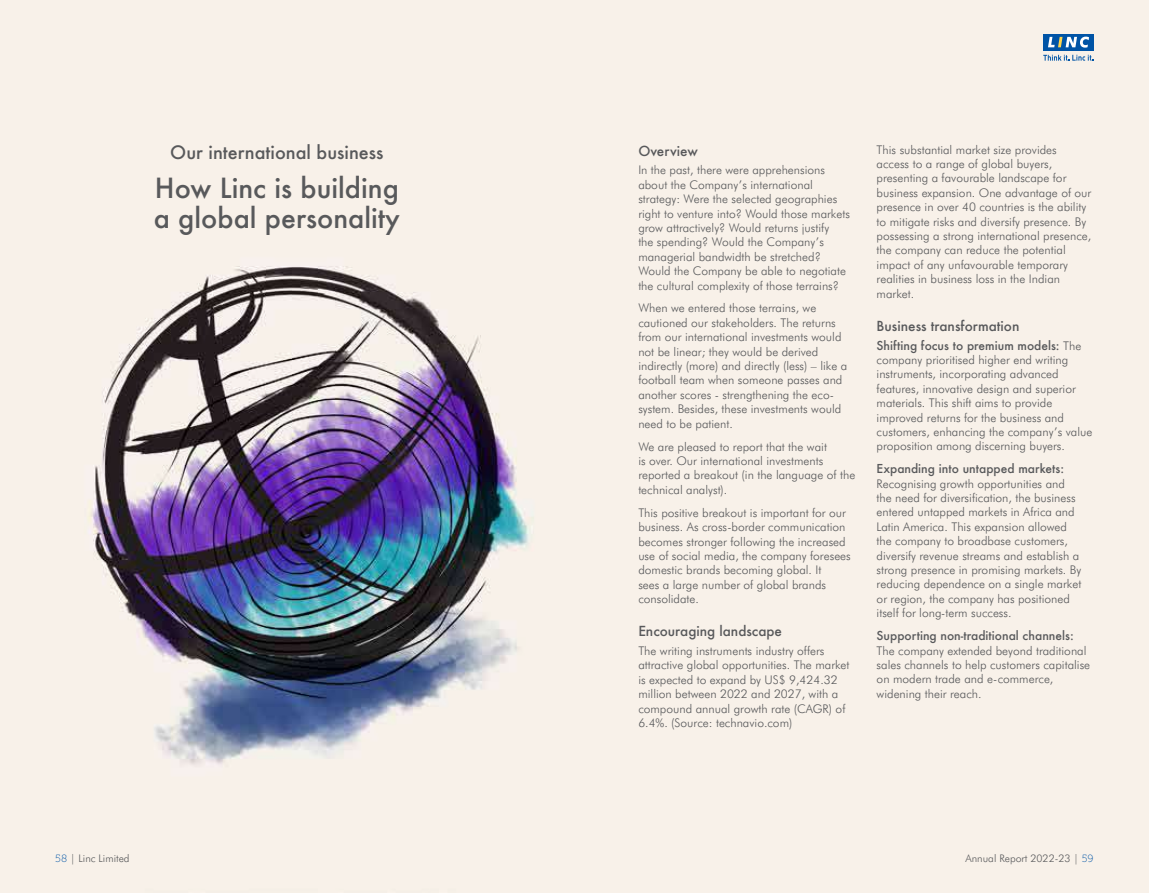
<style>
.page{position:relative;width:1149px;height:893px;background:#fff}
.page>*{position:absolute;margin:0;border:0;box-sizing:border-box;transform-origin:0 0}
.t1{font:500 27px/30px "Futura";color:#58595b}
.t2{font:500 18px "Futura";color:#58595b}
.t3{font:500 13.5px "Futura";color:#58595b}
.t4{font:300 12px/14.4px "Futura BT";color:#58595b}
.t5{font:500 12px "Futura";color:#58595b}
.t6{font:300 10.5px "Futura BT";color:#58595b}
.s1{font-family:"Futura BT";font-weight:300}
.s2{font-family:"Museo Slab 100";font-weight:400;color:#0054a6}
</style>
<div class="page">
<img style="left:0;top:0;width:1148px;height:893px">
<div style="left:1042px;top:34px;width:51px;height:16px;background:#0054a6"></div>
<svg style="left:1048px;top:37px;width:40px;height:11px"></svg>
<svg style="left:1042px;top:55px;width:51px;height:6px"></svg>
<h2 class="t2" style="left:170px;top:140px;width:214px">Our international business</h2>
<h1 class="t1" style="left:154px;top:173px;width:248px">How Linc is building a global personality</h1>
<p class="t3" style="left:638px;top:141px;width:61px">Overview</p>
<p class="t4" style="left:638px;top:163px;width:213px">In the past, there were apprehensions about the Company’s international strategy: Were the selected geographies right to venture into? Would those markets grow attractively? Would returns justify<br>the spending? Would the Company’s managerial bandwidth be stretched?<br>Would the Company be able to negotiate the cultural complexity of those terrains?</p>
<p class="t4" style="left:638px;top:301px;width:210px">When we entered those terrains, we cautioned our stakeholders. The returns from our international investments would not be linear; they would be derived indirectly (more) and directly (less) – like a football team when someone passes and another scores - strengthening the eco&shy;system. Besides, these investments would need to be patient.</p>
<p class="t4" style="left:638px;top:439px;width:218px">We are pleased to report that the wait<br>is over. Our international investments reported a breakout (in the language of the technical analyst).</p>
<p class="t4" style="left:638px;top:505px;width:214px">This positive breakout is important for our business. As cross-border communication becomes stronger following the increased use of social media, the company foresees domestic brands becoming global. It<br>sees a large number of global brands consolidate.</p>
<p class="t3" style="left:638px;top:622px;width:145px">Encouraging landscape</p>
<p class="t4" style="left:638px;top:643px;width:213px">The writing instruments industry offers attractive global opportunities. The market is expected to expand by US$ 9,424.32 million between 2022 and 2027, with a compound annual growth rate (CAGR) of 6.4%. (Source: technavio.com)</p>
<p class="t4" style="left:876px;top:142px;width:216px">This substantial market size provides access to a range of global buyers, presenting a favourable landscape for business expansion. One advantage of our presence in over 40 countries is the ability to mitigate risks and diversify presence. By possessing a strong international presence, the company can reduce the potential impact of any unfavourable temporary realities in business loss in the Indian market.</p>
<p class="t3" style="left:876px;top:317px;width:144px">Business transformation</p>
<p class="t5" style="left:876px;top:337px;width:206px">Shifting focus to premium models: <span class="s1">The</span></p>
<p class="t4" style="left:876px;top:352px;width:217px">company prioritised higher end writing instruments, incorporating advanced features, innovative design and superior materials. This shift aims to provide improved returns for the business and customers, enhancing the company’s value proposition among discerning buyers.</p>
<p class="t5" style="left:876px;top:461px;width:189px">Expanding into untapped markets:</p>
<p class="t4" style="left:876px;top:476px;width:206px">Recognising growth opportunities and the need for diversification, the business entered untapped markets in Africa and Latin America. This expansion allowed the company to broadbase customers, diversify revenue streams and establish a strong presence in promising markets. By reducing dependence on a single market or region, the company has positioned itself for long-term success.</p>
<p class="t5" style="left:876px;top:627px;width:198px">Supporting non-traditional channels:</p>
<p class="t4" style="left:876px;top:643px;width:215px">The company extended beyond traditional sales channels to help customers capitalise on modern trade and e-commerce, widening their reach.</p>
<p class="t6" style="left:55px;top:852px;width:76px"><span class="s2">58</span> | Linc Limited</p>
<p class="t6" style="left:965px;top:852px;width:130px">Annual Report 2022-23 | <span class="s2">59</span></p>
</div>
